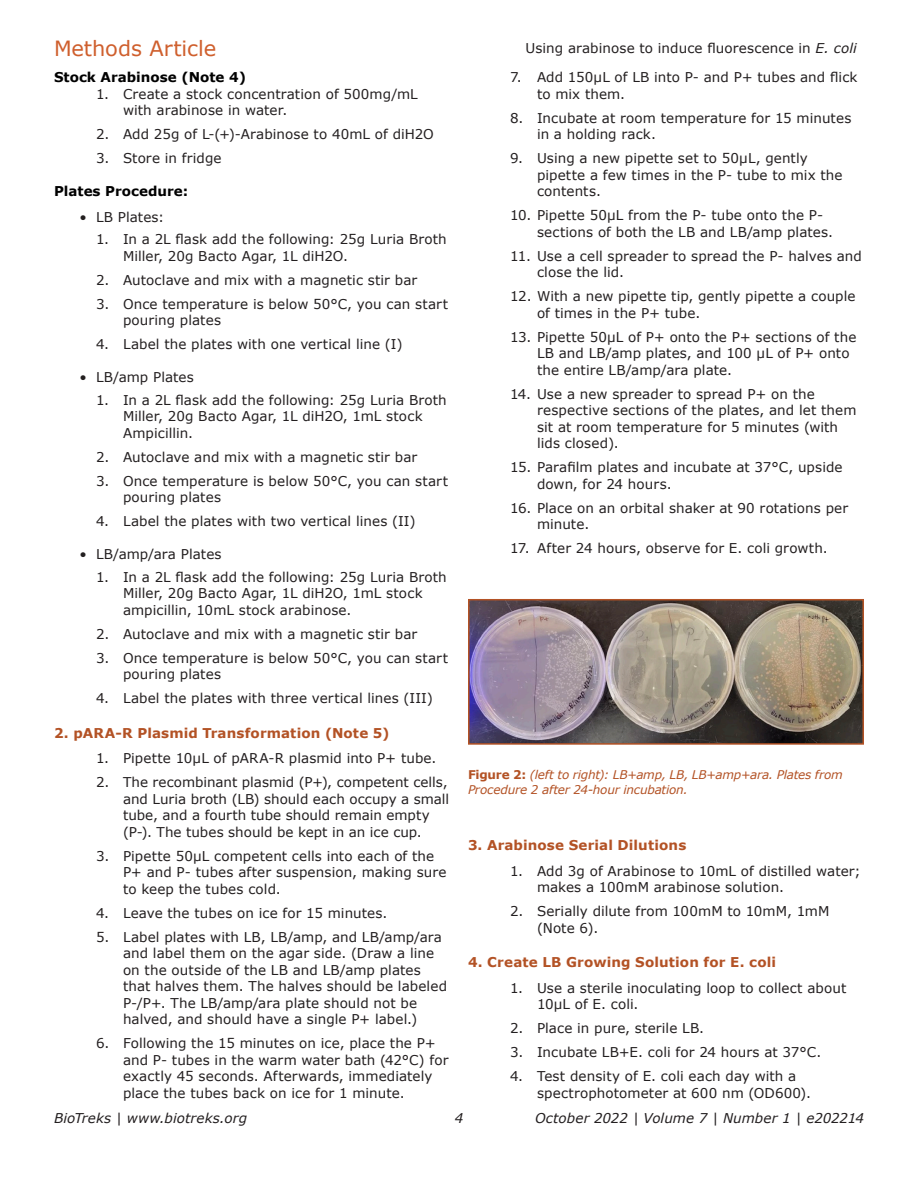
<style>
.page{position:relative;width:918px;height:1188px;background:#fff}
.page>*{position:absolute;margin:0;border:0;box-sizing:border-box;transform-origin:0 0}
.t1{font:21px "Verdana";letter-spacing:-.005em;color:#cf5f2d}
.t2{font:13.5px/16.5px "Verdana";letter-spacing:.005em;color:#231f20}
.sub_headline{font:700 13.5px "Verdana";letter-spacing:.01em;color:#b35225}
.t3{font:italic 13.5px "Verdana";letter-spacing:.005em;color:#231f20}
.alphabetical{font:700 13.5px "Verdana";color:#000}
.t4{font:italic 12px/15px "Verdana";letter-spacing:-.02em;color:#b35225}
.s1{font-style:italic}
.s2{font-weight:700;font-style:normal}
</style>
<div class="page">
<img style="left:471px;top:602px;width:390px;height:140px">
<div style="left:468px;top:599px;width:396px;height:146px;border:2px solid #b35225"></div>
<h1 class="t1" style="left:54px;top:34px;width:164px">Methods Article</h1>
<p class="alphabetical" style="left:54px;top:68px;width:194px">Stock Arabinose (Note 4)</p>
<p class="t2" style="left:123px;top:86px;width:296px;text-indent:-27px">1. Create a stock concentration of 500mg/mL with arabinose in water.</p>
<p class="t2" style="left:96px;top:126px;width:339px">2. Add 25g of L-(+)-Arabinose to 40mL of diH2O</p>
<p class="t2" style="left:96px;top:150px;width:127px">3. Store in fridge</p>
<p class="alphabetical" style="left:54px;top:182px;width:136px">Plates Procedure:</p>
<p class="t2" style="left:80px;top:209px;width:86px">• LB Plates:</p>
<p class="t2" style="left:123px;top:231px;width:325px;text-indent:-27px">1. In a 2L flask add the following: 25g Luria Broth<br>Miller, 20g Bacto Agar, 1L diH2O.</p>
<p class="t2" style="left:96px;top:272px;width:323px">2. Autoclave and mix with a magnetic stir bar</p>
<p class="t2" style="left:123px;top:296px;width:327px;text-indent:-27px">3. Once temperature is below 50°C, you can start pouring plates</p>
<p class="t2" style="left:96px;top:336px;width:308px">4. Label the plates with one vertical line (I)</p>
<p class="t2" style="left:80px;top:369px;width:116px">• LB/amp Plates</p>
<p class="t2" style="left:123px;top:392px;width:325px;text-indent:-27px">1. In a 2L flask add the following: 25g Luria Broth<br>Miller, 20g Bacto Agar, 1L diH2O, 1mL stock<br>Ampicillin.</p>
<p class="t2" style="left:96px;top:449px;width:323px">2. Autoclave and mix with a magnetic stir bar</p>
<p class="t2" style="left:123px;top:473px;width:327px;text-indent:-27px">3. Once temperature is below 50°C, you can start pouring plates</p>
<p class="t2" style="left:96px;top:513px;width:321px">4. Label the plates with two vertical lines (II)</p>
<p class="t2" style="left:80px;top:546px;width:144px">• LB/amp/ara Plates</p>
<p class="t2" style="left:123px;top:569px;width:325px;text-indent:-27px">1. In a 2L flask add the following: 25g Luria Broth<br>Miller, 20g Bacto Agar, 1L diH2O, 1mL stock ampicillin, 10mL stock arabinose.</p>
<p class="t2" style="left:96px;top:626px;width:323px">2. Autoclave and mix with a magnetic stir bar</p>
<p class="t2" style="left:123px;top:650px;width:327px;text-indent:-27px">3. Once temperature is below 50°C, you can start pouring plates</p>
<p class="t2" style="left:96px;top:690px;width:338px">4. Label the plates with three vertical lines (III)</p>
<p class="sub_headline" style="left:54px;top:723px;width:337px">2. pARA-R Plasmid Transformation (Note 5)</p>
<p class="t2" style="left:96px;top:750px;width:342px">1. Pipette 10μL of pARA-R plasmid into P+ tube.</p>
<p class="t2" style="left:123px;top:774px;width:328px;text-indent:-27px">2. The recombinant plasmid (P+), competent cells, and Luria broth (LB) should each occupy a small tube, and a fourth tube should remain empty (P-). The tubes should be kept in an ice cup.</p>
<p class="t2" style="left:123px;top:848px;width:325px;text-indent:-27px">3. Pipette 50μL competent cells into each of the<br>P+ and P- tubes after suspension, making sure to keep the tubes cold.</p>
<p class="t2" style="left:96px;top:905px;width:293px">4. Leave the tubes on ice for 15 minutes.</p>
<p class="t2" style="left:123px;top:929px;width:326px;text-indent:-27px">5. Label plates with LB, LB/amp, and LB/amp/ara and label them on the agar side. (Draw a line on the outside of the LB and LB/amp plates that halves them. The halves should be labeled P-/P+. The LB/amp/ara plate should not be halved, and should have a single P+ label.)</p>
<p class="t2" style="left:123px;top:1035px;width:327px;text-indent:-27px">6. Following the 15 minutes on ice, place the P+ and P- tubes in the warm water bath (42°C) for exactly 45 seconds. Afterwards, immediately place the tubes back on ice for 1 minute.</p>
<p class="t2" style="left:525px;top:39px;width:333px">Using arabinose to induce fluorescence in <span class="s1">E. coli</span></p>
<p class="t2" style="left:537px;top:69px;width:322px;text-indent:-27px">7. Add 150μL of LB into P- and P+ tubes and flick to mix them.</p>
<p class="t2" style="left:537px;top:110px;width:316px;text-indent:-27px">8. Incubate at room temperature for 15 minutes in a holding rack.</p>
<p class="t2" style="left:537px;top:150px;width:307px;text-indent:-27px">9. Using a new pipette set to 50μL, gently pipette a few times in the P- tube to mix the contents.</p>
<p class="t2" style="left:537px;top:207px;width:298px;text-indent:-27px">10. Pipette 50μL from the P- tube onto the P&shy;sections of both the LB and LB/amp plates.</p>
<p class="t2" style="left:537px;top:248px;width:327px;text-indent:-27px">11. Use a cell spreader to spread the P- halves and close the lid.</p>
<p class="t2" style="left:537px;top:288px;width:320px;text-indent:-27px">12. With a new pipette tip, gently pipette a couple of times in the P+ tube.</p>
<p class="t2" style="left:537px;top:329px;width:321px;text-indent:-27px">13. Pipette 50μL of P+ onto the P+ sections of the<br>LB and LB/amp plates, and 100 μL of P+ onto the entire LB/amp/ara plate.</p>
<p class="t2" style="left:537px;top:386px;width:321px;text-indent:-27px">14. Use a new spreader to spread P+ on the respective sections of the plates, and let them sit at room temperature for 5 minutes (with lids closed).</p>
<p class="t2" style="left:537px;top:459px;width:307px;text-indent:-27px">15. Parafilm plates and incubate at 37°C, upside down, for 24 hours.</p>
<p class="t2" style="left:537px;top:500px;width:313px;text-indent:-27px">16. Place on an orbital shaker at 90 rotations per minute.</p>
<p class="t2" style="left:510px;top:540px;width:319px">17. After 24 hours, observe for E. coli growth.</p>
<p class="t4" style="left:468px;top:767px;width:376px"><span class="s2">Figure 2:</span> (left to right): LB+amp, LB, LB+amp+ara. Plates from<br>Procedure 2 after 24-hour incubation.</p>
<p class="sub_headline" style="left:468px;top:836px;width:220px">3. Arabinose Serial Dilutions</p>
<p class="t2" style="left:537px;top:863px;width:325px;text-indent:-27px">1. Add 3g of Arabinose to 10mL of distilled water; makes a 100mM arabinose solution.</p>
<p class="t2" style="left:537px;top:903px;width:294px;text-indent:-27px">2. Serially dilute from 100mM to 10mM, 1mM (Note 6).</p>
<p class="sub_headline" style="left:468px;top:953px;width:310px">4. Create LB Growing Solution for E. coli</p>
<p class="t2" style="left:537px;top:980px;width:311px;text-indent:-27px">1. Use a sterile inoculating loop to collect about<br>10μL of E. coli.</p>
<p class="t2" style="left:510px;top:1020px;width:196px">2. Place in pure, sterile LB.</p>
<p class="t2" style="left:510px;top:1044px;width:313px">3. Incubate LB+E. coli for 24 hours at 37°C.</p>
<p class="t2" style="left:537px;top:1068px;width:275px;text-indent:-27px">4. Test density of E. coli each day with a spectrophotometer at 600 nm (OD600).</p>
<p class="t3" style="left:54px;top:1109px;width:195px">BioTreks | www.biotreks.org</p>
<p class="t3" style="left:535px;top:1109px;width:330px">October 2022 | Volume 7 | Number 1 | e202214</p>
<p class="t3" style="left:455px;top:1109px;width:10px">4</p>
</div>
